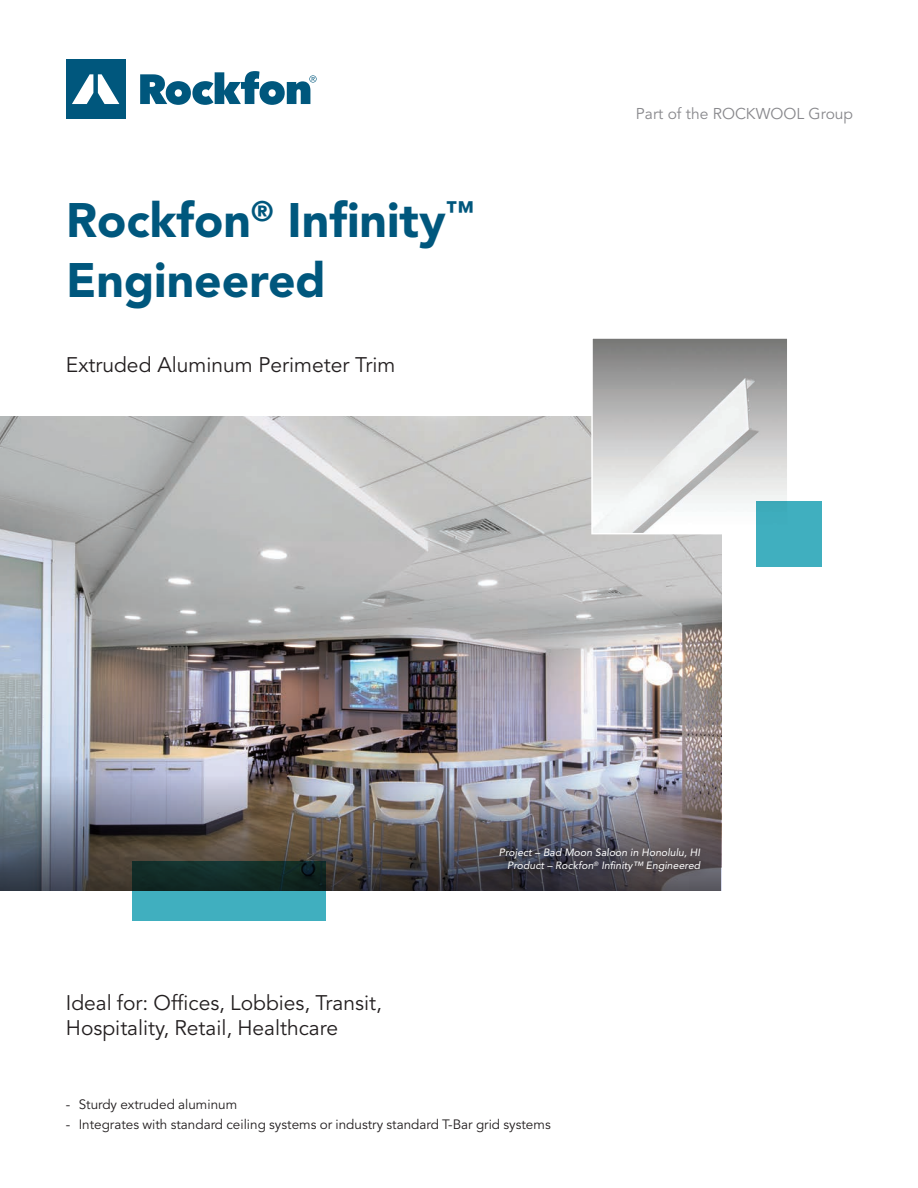
<style>
.page{position:relative;width:918px;height:1188px;background:#fff}
.page>*{position:absolute;margin:0;border:0;box-sizing:border-box;transform-origin:0 0}
.Cover_Headline{font:900 48px/60px "Avenir";color:#00577d}
.Cover_Descriptor_lin{font:21px/25.2px "Avenir";color:#231f20}
.Cover_Subtitle{font:21px "Avenir";color:#231f20}
.t1{font:15.6px "Avenir";color:#88888c}
.t2{font:13.5px "Avenir";color:#231f20}
.New_Brand_Notes{font:italic 10.5px/13.5px "Avenir";color:#fff;text-align:right}
</style>
<div class="page">
<img style="left:0;top:416px;width:721px;height:359px">
<div style="left:132px;top:861px;width:194px;height:60px;background:#40afbf"></div>
<img style="left:0;top:775px;width:721px;height:116px">
<div style="left:491px;top:839px;width:218px;height:42px;background:#231f20;opacity:.75"></div>
<img style="left:594px;top:340px;width:192px;height:191px">
<div style="left:591px;top:337px;width:198px;height:197px;border:2px solid #fff"></div>
<div style="left:756px;top:501px;width:65px;height:66px;background:#40afbf"></div>
<div style="left:66px;top:60px;width:59px;height:59px;background:#00577d"></div>
<svg style="left:72px;top:74px;width:47px;height:30px"></svg>
<svg style="left:140px;top:71px;width:177px;height:34px"></svg>
<p class="Cover_Headline" style="left:66px;top:190px;width:409px">Rockfon<sup>®</sup> Infinity<sup>™<br></sup>Engineered</p>
<p class="Cover_Subtitle" style="left:66px;top:353px;width:331px">Extruded Aluminum Perimeter Trim</p>
<p class="t1" style="left:636px;top:105px;width:219px">Part of the ROCKWOOL Group</p>
<p class="Cover_Descriptor_lin" style="left:66px;top:991px;width:317px">Ideal for: Offices, Lobbies, Transit,<br>Hospitality, Retail, Healthcare</p>
<p class="New_Brand_Notes" style="left:499px;top:846px;width:203px">Project – Bad Moon Saloon in Honolulu, HI<br>Product – Rockfon<sup>®</sup> Infinity™ Engineered</p>
<p class="t2" style="left:66px;top:1097px;width:173px">- Sturdy extruded aluminum</p>
<p class="t2" style="left:66px;top:1116px;width:486px">- Integrates with standard ceiling systems or industry standard T-Bar grid systems</p>
</div>
